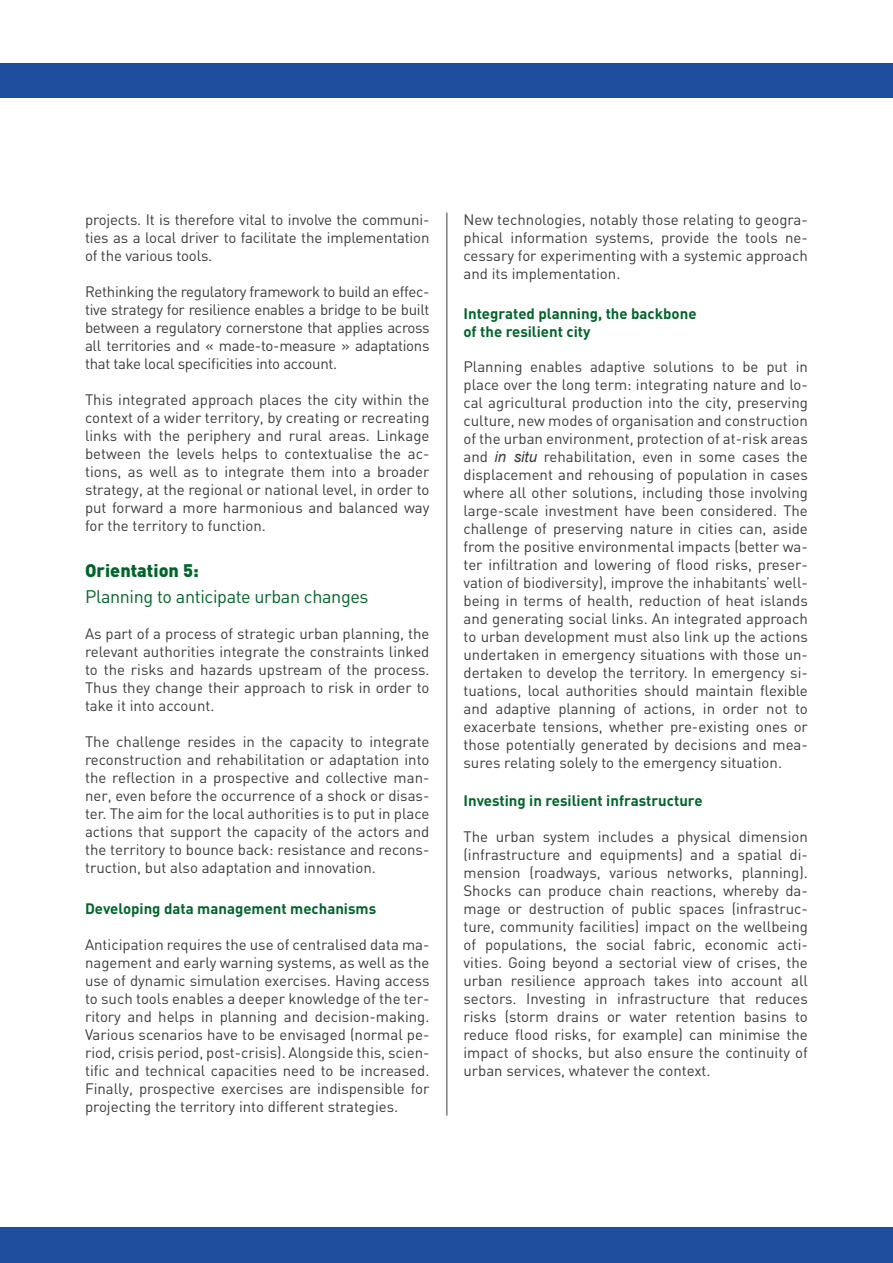
<style>
.page{position:relative;width:893px;height:1263px;background:#fff}
.page>*{position:absolute;margin:0;border:0;box-sizing:border-box;transform-origin:0 0}
.t1{font:18px "DIN";letter-spacing:-.02em;color:#00652a}
.t2{font:900 18px "DIN";color:#00652a}
.t3{font:15px/18px "DIN";color:#3c3c3b;text-align:justify}
.t4{font:700 15px/18px "DIN";color:#00652a}
.s1{font-family:"Arial";font-style:italic}
</style>
<div class="page">
<hr style="left:446px;top:213px;width:1px;height:902px;background:#3c3c3b">
<div style="left:0;top:1227px;width:893px;height:36px;background:#1e4e9d"></div>
<div style="left:0;top:64px;width:893px;height:34px;background:#1e4e9d"></div>
<p class="t3" style="left:85px;top:210px;width:346px">projects. It is therefore vital to involve the communi&shy;ties as a local driver to facilitate the implementation of the various tools.</p>
<p class="t3" style="left:85px;top:282px;width:346px">Rethinking the regulatory framework to build an effec&shy;tive strategy for resilience enables a bridge to be built between a regulatory cornerstone that applies across all territories and « made-to-measure » adaptations that take local specificities into account.</p>
<p class="t3" style="left:85px;top:390px;width:346px">This integrated approach places the city within the context of a wider territory, by creating or recreating links with the periphery and rural areas. Linkage between the levels helps to contextualise the ac&shy;tions, as well as to integrate them into a broader strategy, at the regional or national level, in order to put forward a more harmonious and balanced way for the territory to function.</p>
<p class="t2" style="left:85px;top:559px;width:115px">Orientation 5:</p>
<p class="t1" style="left:85px;top:586px;width:285px">Planning to anticipate urban changes</p>
<p class="t3" style="left:85px;top:625px;width:346px">As part of a process of strategic urban planning, the relevant authorities integrate the constraints linked to the risks and hazards upstream of the process.<br>Thus they change their approach to risk in order to take it into account.</p>
<p class="t3" style="left:85px;top:733px;width:346px">The challenge resides in the capacity to integrate reconstruction and rehabilitation or adaptation into the reflection in a prospective and collective man&shy;ner, even before the occurrence of a shock or disas&shy;ter. The aim for the local authorities is to put in place actions that support the capacity of the actors and the territory to bounce back: resistance and recons&shy;truction, but also adaptation and innovation.</p>
<p class="t4" style="left:85px;top:899px;width:293px">Developing data management mechanisms</p>
<p class="t3" style="left:85px;top:935px;width:346px">Anticipation requires the use of centralised data ma&shy;nagement and early warning systems, as well as the use of dynamic simulation exercises. Having access to such tools enables a deeper knowledge of the ter&shy;ritory and helps in planning and decision-making.<br>Various scenarios have to be envisaged (normal pe&shy;riod, crisis period, post-crisis). Alongside this, scien&shy;tific and technical capacities need to be increased.<br>Finally, prospective exercises are indispensible for projecting the territory into different strategies.</p>
<p class="t3" style="left:463px;top:210px;width:346px">New technologies, notably those relating to geogra&shy;phical information systems, provide the tools ne&shy;cessary for experimenting with a systemic approach and its implementation.</p>
<p class="t4" style="left:463px;top:304px;width:235px">Integrated planning, the backbone of the resilient city</p>
<p class="t3" style="left:463px;top:357px;width:346px">Planning enables adaptive solutions to be put in place over the long term: integrating nature and lo&shy;cal agricultural production into the city, preserving culture, new modes of organisation and construction of the urban environment, protection of at-risk areas and <span class="s1">in situ</span> rehabilitation, even in some cases the displacement and rehousing of population in cases where all other solutions, including those involving large-scale investment have been considered. The challenge of preserving nature in cities can, aside from the positive environmental impacts (better wa&shy;ter infiltration and lowering of flood risks, preser&shy;vation of biodiversity), improve the inhabitants’ well&shy;being in terms of health, reduction of heat islands and generating social links. An integrated approach to urban development must also link up the actions undertaken in emergency situations with those un&shy;dertaken to develop the territory. In emergency si&shy;tuations, local authorities should maintain flexible and adaptive planning of actions, in order not to exacerbate tensions, whether pre-existing ones or those potentially generated by decisions and mea&shy;sures relating solely to the emergency situation.</p>
<p class="t4" style="left:463px;top:791px;width:241px">Investing in resilient infrastructure</p>
<p class="t3" style="left:463px;top:827px;width:346px">The urban system includes a physical dimension (infrastructure and equipments) and a spatial di&shy;mension (roadways, various networks, planning).<br>Shocks can produce chain reactions, whereby da&shy;mage or destruction of public spaces (infrastruc&shy;ture, community facilities) impact on the wellbeing of populations, the social fabric, economic acti&shy;vities. Going beyond a sectorial view of crises, the urban resilience approach takes into account all sectors. Investing in infrastructure that reduces risks (storm drains or water retention basins to reduce flood risks, for example) can minimise the impact of shocks, but also ensure the continuity of urban services, whatever the context.</p>
</div>
